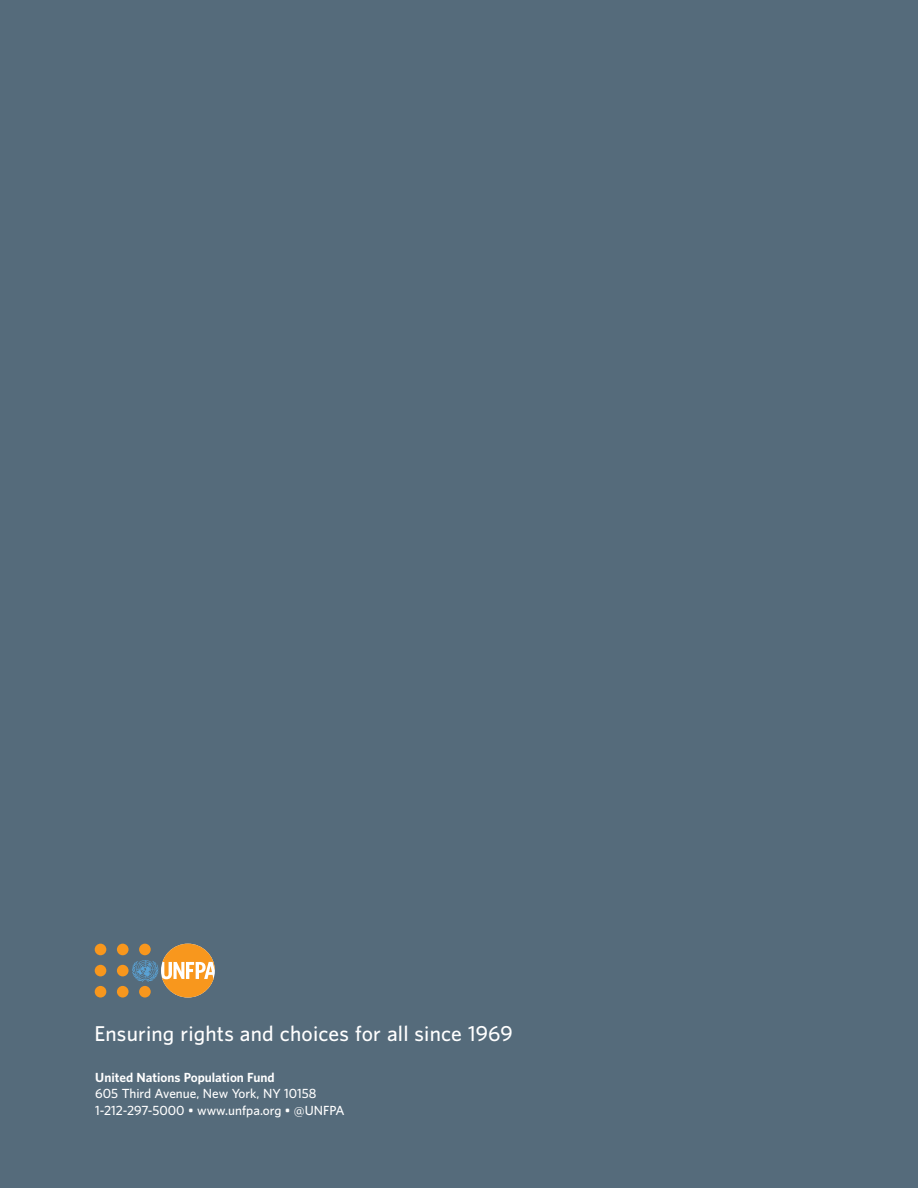
<style>
.page{position:relative;width:918px;height:1188px;background:#556b7b}
.page>*{position:absolute;margin:0;border:0;box-sizing:border-box;transform-origin:0 0}
.t1{font:600 19.5px "UNFPA";letter-spacing:.01em;color:#fff}
.t2{font:600 12px "UNFPA";color:#fff}
.t3{font:700 12px "UNFPA";color:#fff}
</style>
<div class="page">
<div style="left:117px;top:965px;width:12px;height:11px;background:#f8971d;border-radius:50%"></div>
<div style="left:117px;top:986px;width:12px;height:12px;background:#f8971d;border-radius:50%"></div>
<div style="left:117px;top:944px;width:12px;height:11px;background:#f8971d;border-radius:50%"></div>
<div style="left:95px;top:965px;width:11px;height:11px;background:#f8971d;border-radius:50%"></div>
<div style="left:95px;top:986px;width:11px;height:12px;background:#f8971d;border-radius:50%"></div>
<div style="left:95px;top:944px;width:11px;height:11px;background:#f8971d;border-radius:50%"></div>
<svg style="left:132px;top:944px;width:83px;height:54px"></svg>
<p class="t1" style="left:94px;top:1020px;width:420px">Ensuring rights and choices for all since 1969</p>
<p class="t3" style="left:95px;top:1069px;width:181px">United Nations Population Fund</p>
<p class="t2" style="left:95px;top:1086px;width:223px">605 Third Avenue, New York, NY 10158</p>
<p class="t2" style="left:95px;top:1102px;width:251px">1-212-297-5000 • www.unfpa.org • @UNFPA</p>
</div>
